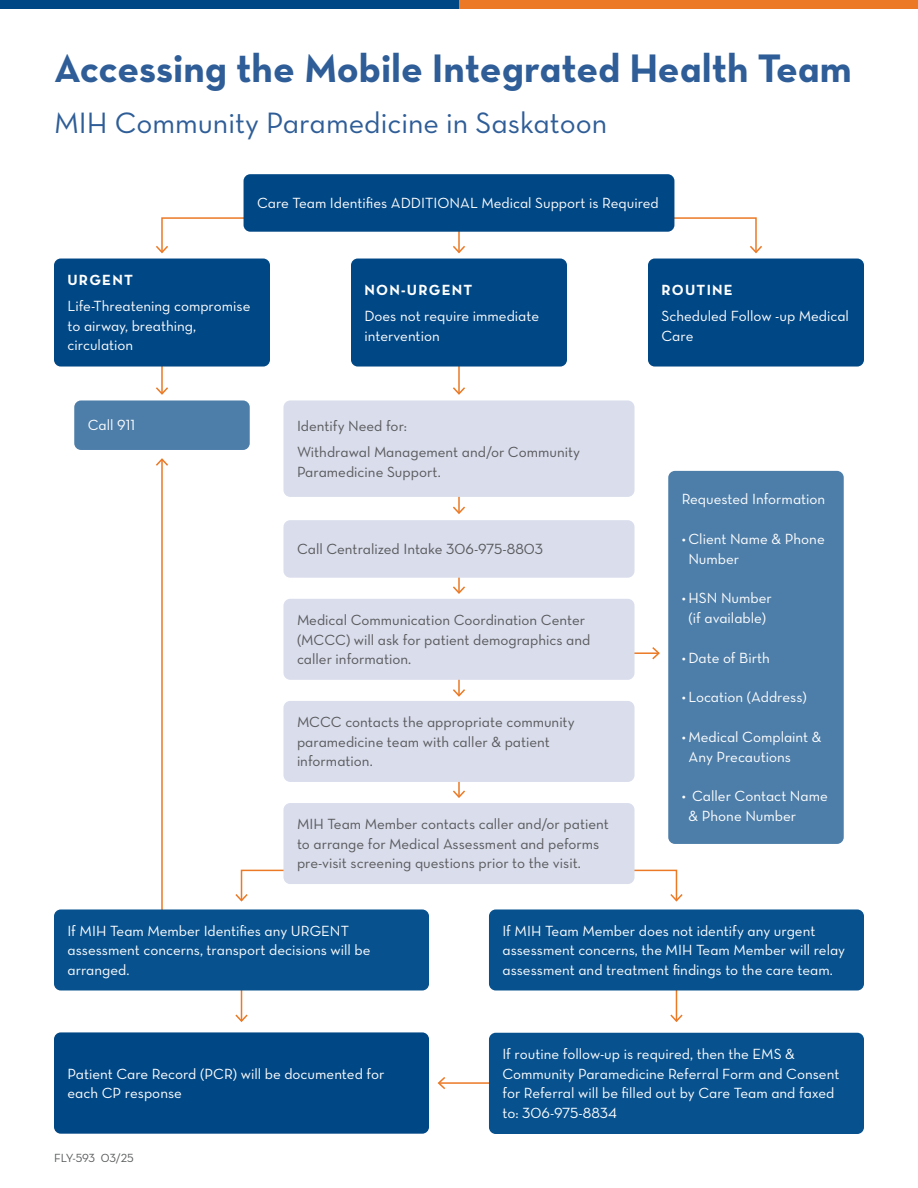
<style>
.page{position:relative;width:918px;height:1188px;background:#fff}
.page>*{position:absolute;margin:0;border:0;box-sizing:border-box;transform-origin:0 0}
.t1{font:40.5px "Neutra Text Bold Alt";color:#2e5d97}
.t2{font:30px "Neutra Text Book Alt";color:#2e5d97}
.t3{font:15px/19.5px "Neutra Text Book Alt";color:#fff}
.t4{font:15px/19.5px "Neutra Text Book Alt";color:#58595b}
.t5{font:15px "Neutra Text Bold Alt";letter-spacing:.08em;color:#fff}
.t6{font:12px "Neutra Text Book Alt";letter-spacing:-.015em;color:#58595b}
</style>
<div class="page">
<svg style="left:750px;top:244px;width:12px;height:10px"></svg>
<svg style="left:156px;top:244px;width:12px;height:10px"></svg>
<hr style="left:458px;top:227px;width:2px;height:25px;background:#eb7925">
<svg style="left:453px;top:244px;width:12px;height:10px"></svg>
<hr style="left:458px;top:363px;width:2px;height:31px;background:#eb7925">
<svg style="left:453px;top:386px;width:12px;height:9px"></svg>
<hr style="left:161px;top:363px;width:2px;height:31px;background:#eb7925">
<svg style="left:156px;top:386px;width:12px;height:9px"></svg>
<hr style="left:161px;top:459px;width:2px;height:459px;background:#eb7925">
<svg style="left:156px;top:458px;width:12px;height:9px"></svg>
<hr style="left:676px;top:983px;width:1px;height:38px;background:#eb7925">
<svg style="left:670px;top:1013px;width:13px;height:9px"></svg>
<hr style="left:439px;top:1082px;width:56px;height:2px;background:#eb7925">
<svg style="left:437px;top:1077px;width:10px;height:12px"></svg>
<hr style="left:241px;top:983px;width:1px;height:38px;background:#eb7925">
<svg style="left:235px;top:1013px;width:13px;height:9px"></svg>
<hr style="left:458px;top:482px;width:2px;height:31px;background:#eb7925">
<svg style="left:453px;top:505px;width:12px;height:9px"></svg>
<hr style="left:458px;top:573px;width:2px;height:20px;background:#eb7925">
<svg style="left:453px;top:585px;width:12px;height:9px"></svg>
<hr style="left:624px;top:652px;width:35px;height:2px;background:#eb7925">
<svg style="left:651px;top:647px;width:9px;height:13px"></svg>
<hr style="left:458px;top:675px;width:2px;height:21px;background:#eb7925">
<svg style="left:453px;top:688px;width:12px;height:9px"></svg>
<hr style="left:458px;top:777px;width:2px;height:20px;background:#eb7925">
<svg style="left:453px;top:789px;width:12px;height:9px"></svg>
<svg style="left:235px;top:892px;width:13px;height:10px"></svg>
<svg style="left:670px;top:892px;width:13px;height:10px"></svg>
<div style="left:0;top:0;width:459px;height:9px;background:#004785"></div>
<div style="left:459px;top:0;width:459px;height:9px;background:#eb7925"></div>
<div style="left:244px;top:174px;width:430px;height:58px;background:#004785;border-radius:7px"></div>
<div style="left:54px;top:259px;width:216px;height:108px;background:#004785;border-radius:7px"></div>
<div style="left:351px;top:259px;width:216px;height:108px;background:#004785;border-radius:7px"></div>
<div style="left:284px;top:400px;width:350px;height:97px;background:#d9ddec;border-radius:7px"></div>
<div style="left:284px;top:520px;width:350px;height:58px;background:#d9ddec;border-radius:7px"></div>
<div style="left:284px;top:599px;width:350px;height:81px;background:#d9ddec;border-radius:7px"></div>
<div style="left:284px;top:701px;width:350px;height:81px;background:#d9ddec;border-radius:7px"></div>
<div style="left:54px;top:909px;width:375px;height:81px;background:#07518e;border-radius:7px"></div>
<div style="left:54px;top:1032px;width:375px;height:102px;background:#004785;border-radius:7px"></div>
<div style="left:489px;top:1033px;width:375px;height:101px;background:#07518e;border-radius:7px"></div>
<div style="left:489px;top:909px;width:375px;height:81px;background:#07518e;border-radius:7px"></div>
<div style="left:668px;top:471px;width:176px;height:373px;background:#4d7ea9;border-radius:7px"></div>
<div style="left:74px;top:400px;width:176px;height:50px;background:#4d7ea9;border-radius:7px"></div>
<div style="left:648px;top:259px;width:216px;height:108px;background:#004785;border-radius:7px"></div>
<div style="left:284px;top:803px;width:350px;height:81px;background:#d9ddec;border-radius:7px"></div>
<h1 class="t1" style="left:54px;top:43px;width:799px">Accessing the Mobile Integrated Health Team</h1>
<h2 class="t2" style="left:54px;top:105px;width:555px">MIH Community Paramedicine in Saskatoon</h2>
<p class="t3" style="left:257px;top:193px;width:403px">Care Team Identifies ADDITIONAL Medical Support is Required</p>
<p class="t5" style="left:68px;top:271px;width:67px">URGENT</p>
<p class="t3" style="left:68px;top:296px;width:184px">Life-Threatening compromise to airway, breathing, circulation</p>
<p class="t5" style="left:364px;top:280px;width:109px">NON-URGENT</p>
<p class="t3" style="left:364px;top:306px;width:176px">Does not require immediate intervention</p>
<p class="t5" style="left:662px;top:280px;width:73px">ROUTINE</p>
<p class="t3" style="left:662px;top:306px;width:189px">Scheduled Follow -up Medical<br>Care</p>
<p class="t3" style="left:88px;top:415px;width:49px">Call 911</p>
<p class="t4" style="left:297px;top:413px;width:285px;line-height:26.2px">Identify Need for:<br>Withdrawal Management and/or Community</p>
<p class="t4" style="left:297px;top:462px;width:145px">Paramedicine Support.</p>
<p class="t4" style="left:297px;top:539px;width:248px">Call Centralized Intake 306-975-8803</p>
<p class="t4" style="left:297px;top:610px;width:295px">Medical Communication Coordination Center (MCCC) will ask for patient demographics and caller information.</p>
<p class="t4" style="left:297px;top:712px;width:279px">MCCC contacts the appropriate community paramedicine team with caller &amp; patient information.</p>
<p class="t4" style="left:297px;top:814px;width:313px">MIH Team Member contacts caller and/or patient to arrange for Medical Assessment and peforms pre-visit screening questions prior to the visit.</p>
<p class="t3" style="left:682px;top:489px;width:145px">Requested Information</p>
<p class="t3" style="left:688px;top:529px;width:138px;text-indent:-7px">• Client Name &amp; Phone<br>Number</p>
<p class="t3" style="left:682px;top:588px;width:92px;text-align:center">• HSN Number (if available)</p>
<p class="t3" style="left:682px;top:648px;width:90px">• Date of Birth</p>
<p class="t3" style="left:682px;top:687px;width:126px">• Location (Address)</p>
<p class="t3" style="left:688px;top:727px;width:135px;text-indent:-7px">• Medical Complaint &amp;<br>Any Precautions</p>
<p class="t3" style="left:688px;top:786px;width:141px;text-indent:-7px">• Caller Contact Name &amp; Phone Number</p>
<p class="t3" style="left:68px;top:921px;width:304px">If MIH Team Member Identifies any URGENT assessment concerns, transport decisions will be arranged.</p>
<p class="t3" style="left:68px;top:1063px;width:318px">Patient Care Record (PCR) will be documented for each CP response</p>
<p class="t6" style="left:54px;top:1151px;width:81px">FLY-593 03/25</p>
<p class="t3" style="left:502px;top:921px;width:344px">If MIH Team Member does not identify any urgent assessment concerns, the MIH Team Member will relay assessment and treatment findings to the care team.</p>
<p class="t3" style="left:502px;top:1044px;width:338px">If routine follow-up is required, then the EMS &amp; Community Paramedicine Referral Form and Consent for Referral will be filled out by Care Team and faxed to: 306-975-8834</p>
</div>
